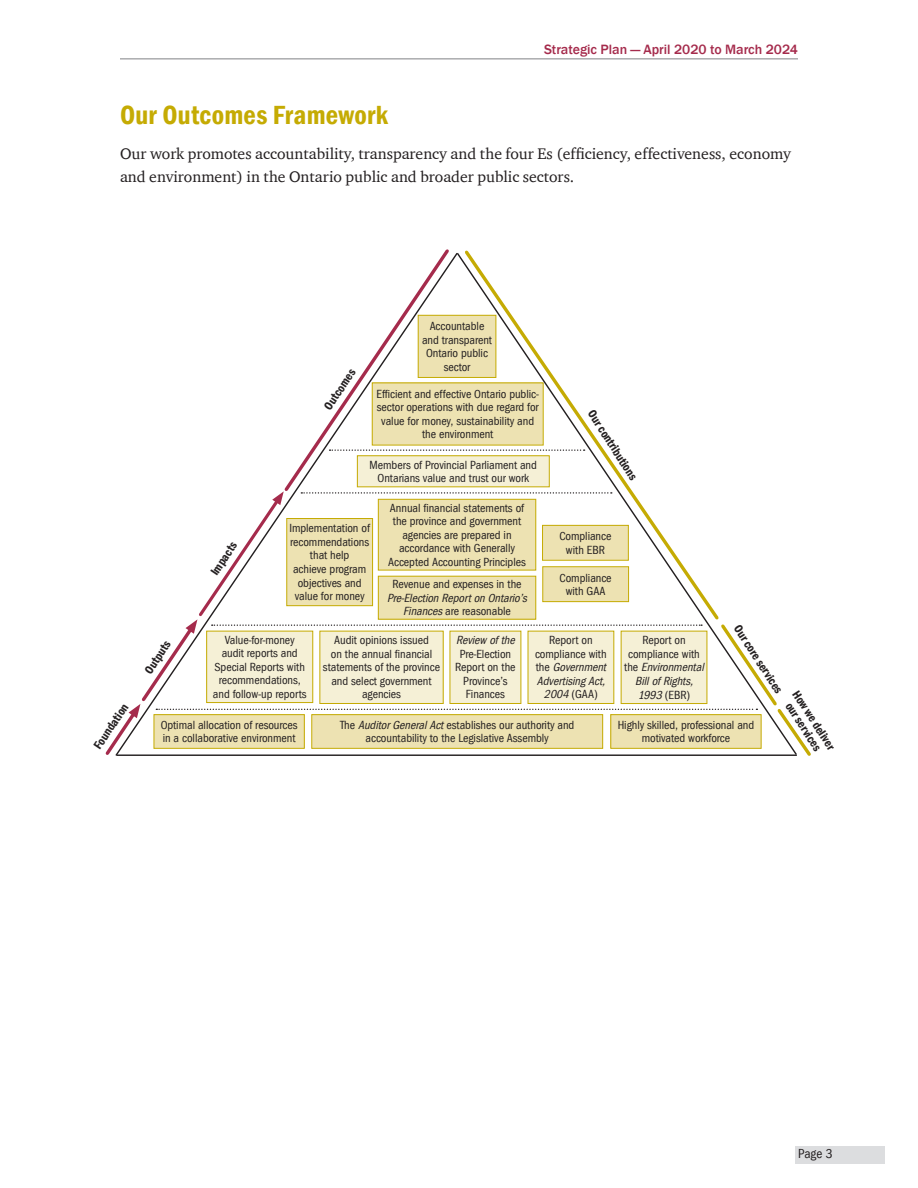
<style>
.page{position:relative;width:918px;height:1188px;background:#fff}
.page>*{position:absolute;margin:0;border:0;box-sizing:border-box;transform-origin:0 0}
.t1{font:600 condensed 27px "Franklin Gothic";letter-spacing:.01em;color:#c5ab03}
.t2{font:15.75px/23.2px "Charter ITC";color:#231f20}
.t3{font:500 13.8px "Franklin Gothic";color:#a52b4c}
.t4{font:13.5px "Franklin Got Cd ITCTT";color:#231f20}
.t5{font:12.15px/13.5px "Franklin Got Cd ITCTT";letter-spacing:-.005em;color:#231f20;text-align:center}
.t6{font:600 condensed 12.15px/12.1px "Franklin Gothic";color:#231f20;text-align:center}
.t7{font:italic 12.15px/13.5px "Franklin Got Cd ITCTT";color:#231f20;text-align:center}
.s1{font-style:normal}
.s2{font-style:italic}
</style>
<div class="page">
<div style="left:795px;top:1146px;width:90px;height:18px;background:#dcdddf"></div>
<hr style="left:120px;top:58px;width:678px;height:1px;background:#808285">
<svg style="left:105px;top:249px;width:706px;height:507px"></svg>
<div style="left:543px;top:525px;width:85px;height:35px;background:#ede2b2"></div>
<div style="left:542px;top:525px;width:87px;height:36px;border:1px solid #c5ab03"></div>
<p class="t3" style="left:544px;top:41px;width:255px">Strategic Plan — April 2020 to March 2024</p>
<h1 class="t1" style="left:120px;top:97px;width:270px">Our Outcomes Framework</h1>
<p class="t2" style="left:120px;top:141px;width:672px">Our work promotes accountability, transparency and the four Es (efficiency, effectiveness, economy and environment) in the Ontario public and broader public sectors.</p>
<p class="t6" style="left:91px;top:744px;width:54px;rotate:-56deg">Foundation</p>
<p class="t6" style="left:208px;top:571px;width:39px;rotate:-56deg">Impacts</p>
<p class="t6" style="left:322px;top:405px;width:48px;rotate:-56deg">Outcomes</p>
<p class="t5" style="left:422px;top:319px;width:72px">Accountable and transparent<br>Ontario public sector</p>
<p class="t5" style="left:377px;top:387px;width:164px">Efficient and effective Ontario public&shy;sector operations with due regard for value for money, sustainability and the environment</p>
<p class="t5" style="left:370px;top:458px;width:169px">Members of Provincial Parliament and<br>Ontarians value and trust our work</p>
<p class="t5" style="left:289px;top:521px;width:82px">Implementation of recommendations that help<br>achieve program objectives and value for money</p>
<p class="t5" style="left:388px;top:501px;width:139px">Annual financial statements of the province and government agencies are prepared in accordance with Generally<br>Accepted Accounting Principles</p>
<p class="t5" style="left:392px;top:577px;width:131px">Revenue and expenses in the</p>
<p class="t7" style="left:387px;top:591px;width:144px">Pre-Election Reporton Ontario’s<br>Finances<span class="s1">are reasonable</span></p>
<p class="t6" style="left:596px;top:408px;width:82px;rotate:57deg">Our contributions</p>
<p class="t5" style="left:559px;top:529px;width:54px">Compliance with EBR</p>
<p class="t5" style="left:560px;top:571px;width:54px">Compliance with GAA</p>
<p class="t6" style="left:742px;top:622px;width:81px;rotate:57deg">Our core services</p>
<p class="t5" style="left:213px;top:633px;width:95px">Value-for-money audit reports and<br>Special Reports with recommendations, and follow-up reports</p>
<p class="t5" style="left:323px;top:633px;width:119px">Audit opinions issued<br>on the annual financial statements of the province and select government agencies</p>
<p class="t7" style="left:456px;top:633px;width:63px">Review ofthe</p>
<p class="t5" style="left:535px;top:633px;width:75px">Report on compliance with t h e <span class="s2">Government<br>AdvertisingAct,<br>2004</span> (GAA)</p>
<p class="t5" style="left:624px;top:633px;width:84px">Report on compliance with<br>t h e <span class="s2">Environmental<br>BillofRights,<br>1993</span> (EBR)</p>
<p class="t6" style="left:142px;top:669px;width:38px;rotate:-56deg">Outputs</p>
<p class="t5" style="left:455px;top:647px;width:62px">Pre-Election<br>Report on the<br>Province’s<br>Finances</p>
<p class="t6" style="left:801px;top:688px;width:69px;rotate:57deg">How we deliver our services</p>
<p class="t5" style="left:161px;top:718px;width:138px;text-align:left">Optimal allocation of resources in a collaborative environment</p>
<p class="t5" style="left:340px;top:718px;width:236px">The <span class="s2">AuditorGeneralAct</span>establishes our authority and accountability to the Legislative Assembly</p>
<p class="t5" style="left:618px;top:718px;width:138px">Highly skilled, professional and motivated workforce</p>
<p class="t4" style="left:798px;top:1146px;width:36px">Page 3</p>
</div>
